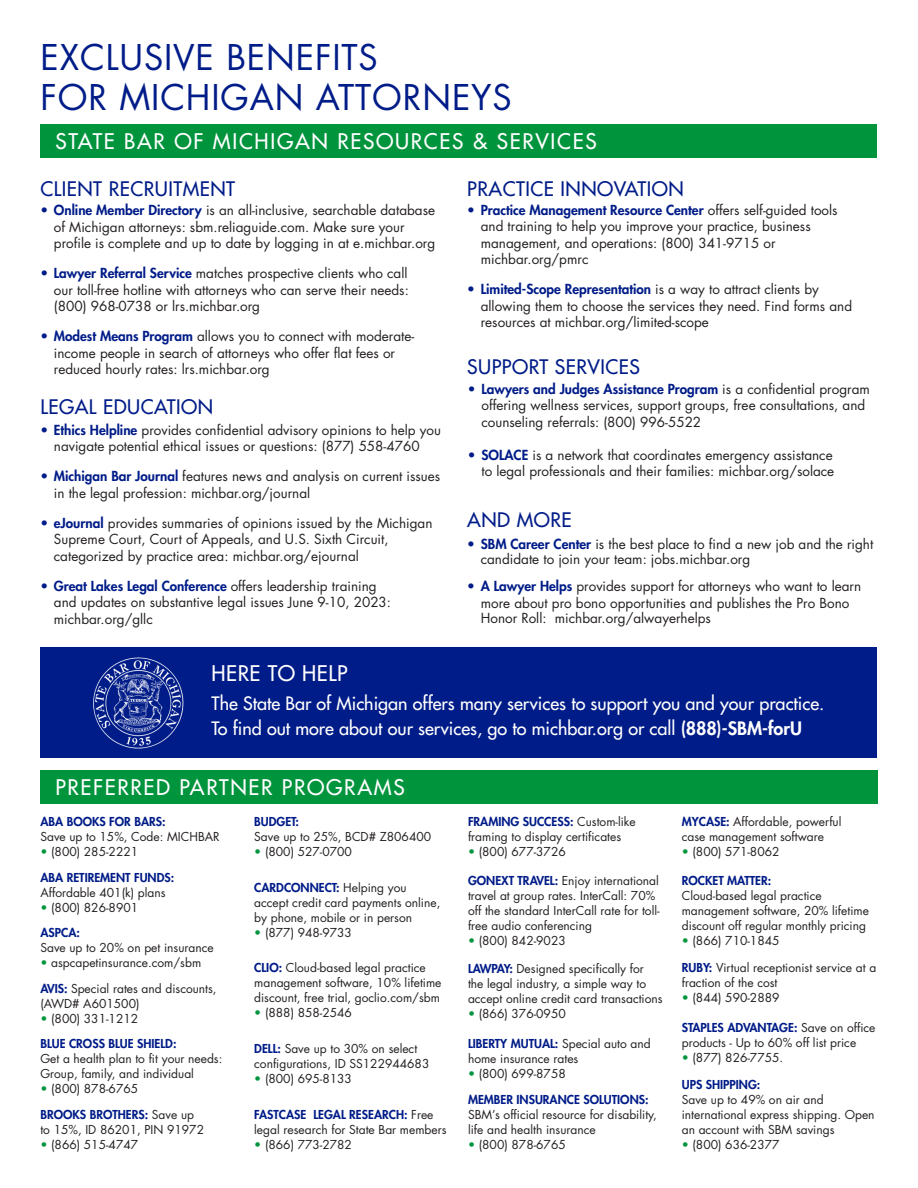
<style>
.page{position:relative;width:918px;height:1188px;background:#fff}
.page>*{position:absolute;margin:0;border:0;box-sizing:border-box;transform-origin:0 0}
.Program_Description{font:34.5px/40.5px "Futura Std";letter-spacing:.025em;color:#001c88}
.Program_Description-2{font:500 21px "Futura Std";letter-spacing:.08em;color:#fff}
.Program_Description-3{font:500 21px "Futura Std";letter-spacing:.025em;color:#fff}
.Program_Description-4{font:500 19.5px "Futura Std";letter-spacing:.025em;color:#001c88}
.Program_Description-5{font:500 18px/25.5px "Futura Std";color:#fff}
.t1{font:13.5px/16.5px "Futura Std";color:#231f20}
.Program_Description-6{font:12px/15px "Futura Std";color:#231f20}
.s1{font-weight:800;color:#001c88}
.s2{font-weight:800}
.s3{color:#00943d}
</style>
<div class="page">
<div style="left:40px;top:647px;width:838px;height:111px;background:#001c88"></div>
<img style="left:93px;top:657px;width:91px;height:92px">
<div style="left:40px;top:770px;width:838px;height:34px;background:#00943d"></div>
<div style="left:40px;top:124px;width:838px;height:34px;background:#00943d"></div>
<p class="Program_Description" style="left:40px;top:37px;width:473px">EXCLUSIVE BENEFITS<br>FOR MICHIGAN ATTORNEYS</p>
<p class="Program_Description-2" style="left:55px;top:128px;width:543px">STATE BAR OF MICHIGAN RESOURCES &amp; SERVICES</p>
<p class="Program_Description-4" style="left:40px;top:176px;width:196px">CLIENT RECRUITMENT</p>
<p class="t1" style="left:54px;top:202px;width:383px;text-indent:-13px"><span class="s1">• Online Member Directory</span> is an all-inclusive, searchable database of Michigan attorneys: sbm.reliaguide.com. Make sure your profile is complete and up to date by logging in at e.michbar.org</p>
<p class="t1" style="left:54px;top:265px;width:356px;text-align:justify;text-indent:-13px"><span class="s1">• Lawyer Referral Service</span> matches prospective clients who call our toll-free hotline with attorneys who can serve their needs: (800) 968-0738 or lrs.michbar.org</p>
<p class="t1" style="left:54px;top:328px;width:362px;text-indent:-13px"><span class="s1">• Modest Means Program</span> allows you to connect with moderate&shy;income people in search of attorneys who offer flat fees or reduced hourly rates: lrs.michbar.org</p>
<p class="Program_Description-4" style="left:40px;top:395px;width:174px">LEGAL EDUCATION</p>
<p class="t1" style="left:40px;top:422px;width:402px;text-align:center"><span class="s1">• Ethics Helpline</span> provides confidential advisory opinions to help you navigate potential ethical issues or questions: (877) 558-4760</p>
<p class="t1" style="left:54px;top:468px;width:388px;text-indent:-13px"><span class="s1">• Michigan Bar Journal</span> features news and analysis on current issues in the legal profession: michbar.org/journal</p>
<p class="t1" style="left:54px;top:515px;width:380px;text-indent:-13px"><span class="s1">• eJournal</span> provides summaries of opinions issued by the Michigan<br>Supreme Court, Court of Appeals, and U.S. Sixth Circuit, categorized by practice area: michbar.org/ejournal</p>
<p class="t1" style="left:54px;top:578px;width:339px;text-indent:-13px"><span class="s1">• Great Lakes Legal Conference</span> offers leadership training and updates on substantive legal issues June 9-10, 2023: michbar.org/gllc</p>
<p class="Program_Description-4" style="left:467px;top:176px;width:218px">PRACTICE INNOVATION</p>
<p class="t1" style="left:481px;top:202px;width:358px;text-indent:-14px"><span class="s1">• Practice Management Resource Center</span> offers self-guided tools and training to help you improve your practice, business management, and operations: (800) 341-9715 or michbar.org/pmrc</p>
<p class="t1" style="left:481px;top:281px;width:373px;text-indent:-14px"><span class="s1">• Limited-Scope Representation</span> is a way to attract clients by allowing them to choose the services they need. Find forms and resources at michbar.org/limited-scope</p>
<p class="Program_Description-4" style="left:467px;top:355px;width:174px">SUPPORT SERVICES</p>
<p class="t1" style="left:481px;top:381px;width:390px;text-indent:-14px"><span class="s1">• Lawyers and Judges Assistance Program</span> is a confidential program offering wellness services, support groups, free consultations, and counseling referrals: (800) 996-5522</p>
<p class="t1" style="left:468px;top:447px;width:368px;text-align:right"><span class="s1">• SOLACE</span> is a network that coordinates emergency assistance to legal professionals and their families: michbar.org/solace</p>
<p class="Program_Description-4" style="left:467px;top:507px;width:106px">AND MORE</p>
<p class="t1" style="left:481px;top:537px;width:394px;line-height:15px;text-indent:-14px"><span class="s1">• SBM Career Center</span> is the best place to find a new job and the right candidate to join your team: jobs.michbar.org</p>
<p class="t1" style="left:467px;top:578px;width:396px;text-align:center"><span class="s1">• A Lawyer Helps</span> provides support for attorneys who want to learn more about pro bono opportunities and publishes the Pro Bono</p>
<p class="t1" style="left:481px;top:610px;width:232px">Honor Roll: michbar.org/alwayerhelps</p>
<p class="Program_Description-3" style="left:212px;top:660px;width:137px">HERE TO HELP</p>
<p class="Program_Description-5" style="left:212px;top:690px;width:614px">The State Bar of Michigan offers many services to support you and your practice.<br>To find out more about our services, go to michbar.org or call <span class="s2">(888)-SBM-forU</span></p>
<p class="Program_Description-2" style="left:55px;top:774px;width:351px">PREFERRED PARTNER PROGRAMS</p>
<p class="Program_Description-6" style="left:254px;top:815px;width:178px"><span class="s1">BUDGET:<br></span>Save up to 25%, BCD# Z806400</p>
<p class="Program_Description-6" style="left:254px;top:845px;width:99px"><span class="s3">•</span> (800) 527-0700</p>
<p class="Program_Description-6" style="left:254px;top:881px;width:188px"><span class="s1">CARDCONNECT:</span> Helping you accept credit card payments online, by phone, mobile or in person</p>
<p class="Program_Description-6" style="left:254px;top:926px;width:99px"><span class="s3">•</span> (877) 948-9733</p>
<p class="Program_Description-6" style="left:254px;top:960px;width:189px"><span class="s1">CLIO:</span> Cloud-based legal practice management software, 10% lifetime discount, free trial, goclio.com/sbm</p>
<p class="Program_Description-6" style="left:254px;top:1005px;width:99px"><span class="s3">•</span> (888) 858-2546</p>
<p class="Program_Description-6" style="left:254px;top:1041px;width:177px"><span class="s1">DELL:</span> Save up to 30% on select configurations, ID SS122944683</p>
<p class="Program_Description-6" style="left:254px;top:1071px;width:99px"><span class="s3">•</span> (800) 695-8133</p>
<p class="Program_Description-6" style="left:254px;top:1107px;width:194px"><span class="s1">FASTCASE LEGAL RESEARCH:</span> Free legal research for State Bar members</p>
<p class="Program_Description-6" style="left:254px;top:1137px;width:99px"><span class="s3">•</span> (866) 773-2782</p>
<p class="Program_Description-6" style="left:40px;top:815px;width:181px"><span class="s1">ABA BOOKS FOR BARS:<br></span>Save up to 15%, Code: MICHBAR</p>
<p class="Program_Description-6" style="left:40px;top:845px;width:99px"><span class="s3">•</span> (800) 285-2221</p>
<p class="Program_Description-6" style="left:40px;top:870px;width:135px"><span class="s1">ABA RETIREMENT FUNDS:<br></span>Affordable 401(k) plans</p>
<p class="Program_Description-6" style="left:40px;top:900px;width:99px"><span class="s3">•</span> (800) 826-8901</p>
<p class="Program_Description-6" style="left:40px;top:926px;width:175px"><span class="s1">ASPCA:<br></span>Save up to 20% on pet insurance</p>
<p class="Program_Description-6" style="left:40px;top:956px;width:162px"><span class="s3">•</span> aspcapetinsurance.com/sbm</p>
<p class="Program_Description-6" style="left:40px;top:981px;width:178px"><span class="s1">AVIS:</span> Special rates and discounts, (AWD# A601500)</p>
<p class="Program_Description-6" style="left:40px;top:1011px;width:99px"><span class="s3">•</span> (800) 331-1212</p>
<p class="Program_Description-6" style="left:40px;top:1037px;width:184px"><span class="s1">BLUE CROSS BLUE SHIELD:<br></span>Get a health plan to fit your needs:<br>Group, family, and individual</p>
<p class="Program_Description-6" style="left:40px;top:1082px;width:99px"><span class="s3">•</span> (800) 878-6765</p>
<p class="Program_Description-6" style="left:40px;top:1107px;width:165px"><span class="s1">BROOKS BROTHERS:</span> Save up to 15%, ID 86201, PIN 91972</p>
<p class="Program_Description-6" style="left:40px;top:1137px;width:99px"><span class="s3">•</span> (866) 515-4747</p>
<p class="Program_Description-6" style="left:468px;top:815px;width:169px"><span class="s1">FRAMING SUCCESS:</span> Custom-like framing to display certificates</p>
<p class="Program_Description-6" style="left:468px;top:845px;width:99px"><span class="s3">•</span> (800) 677-3726</p>
<p class="Program_Description-6" style="left:468px;top:873px;width:193px"><span class="s1">GONEXT TRAVEL:</span> Enjoy international travel at group rates. InterCall: 70% off the standard InterCall rate for toll&shy;free audio conferencing</p>
<p class="Program_Description-6" style="left:468px;top:933px;width:99px"><span class="s3">•</span> (800) 842-9023</p>
<p class="Program_Description-6" style="left:468px;top:962px;width:196px"><span class="s1">LAWPAY:</span> Designed specifically for<br>the legal industry, a simple way to accept online credit card transactions</p>
<p class="Program_Description-6" style="left:468px;top:1007px;width:99px"><span class="s3">•</span> (866) 376-0950</p>
<p class="Program_Description-6" style="left:468px;top:1037px;width:184px"><span class="s1">LIBERTY MUTUAL:</span> Special auto and home insurance rates</p>
<p class="Program_Description-6" style="left:468px;top:1067px;width:99px"><span class="s3">•</span> (800) 699-8758</p>
<p class="Program_Description-6" style="left:468px;top:1092px;width:190px"><span class="s1">MEMBER INSURANCE SOLUTIONS:<br></span>SBM’s official resource for disability, life and health insurance</p>
<p class="Program_Description-6" style="left:468px;top:1137px;width:99px"><span class="s3">•</span> (800) 878-6765</p>
<p class="Program_Description-6" style="left:682px;top:815px;width:161px"><span class="s1">MYCASE:</span> Affordable, powerful case management software</p>
<p class="Program_Description-6" style="left:682px;top:845px;width:99px"><span class="s3">•</span> (800) 571-8062</p>
<p class="Program_Description-6" style="left:682px;top:873px;width:189px"><span class="s1">ROCKET MATTER:<br></span>Cloud-based legal practice management software, 20% lifetime discount off regular monthly pricing</p>
<p class="Program_Description-6" style="left:682px;top:933px;width:99px"><span class="s3">•</span> (866) 710-1845</p>
<p class="Program_Description-6" style="left:682px;top:960px;width:196px"><span class="s1">RUBY:</span> Virtual receptionist service at a fraction of the cost</p>
<p class="Program_Description-6" style="left:682px;top:990px;width:99px"><span class="s3">•</span> (844) 590-2889</p>
<p class="Program_Description-6" style="left:682px;top:1020px;width:195px"><span class="s1">STAPLES ADVANTAGE:</span> Save on office products - Up to 60% off list price</p>
<p class="Program_Description-6" style="left:682px;top:1050px;width:103px"><span class="s3">•</span> (877) 826-7755.</p>
<p class="Program_Description-6" style="left:682px;top:1077px;width:194px"><span class="s1">UPS SHIPPING:<br></span>Save up to 49% on air and international express shipping. Open an account with SBM savings</p>
<p class="Program_Description-6" style="left:682px;top:1137px;width:99px"><span class="s3">•</span> (800) 636-2377</p>
</div>
